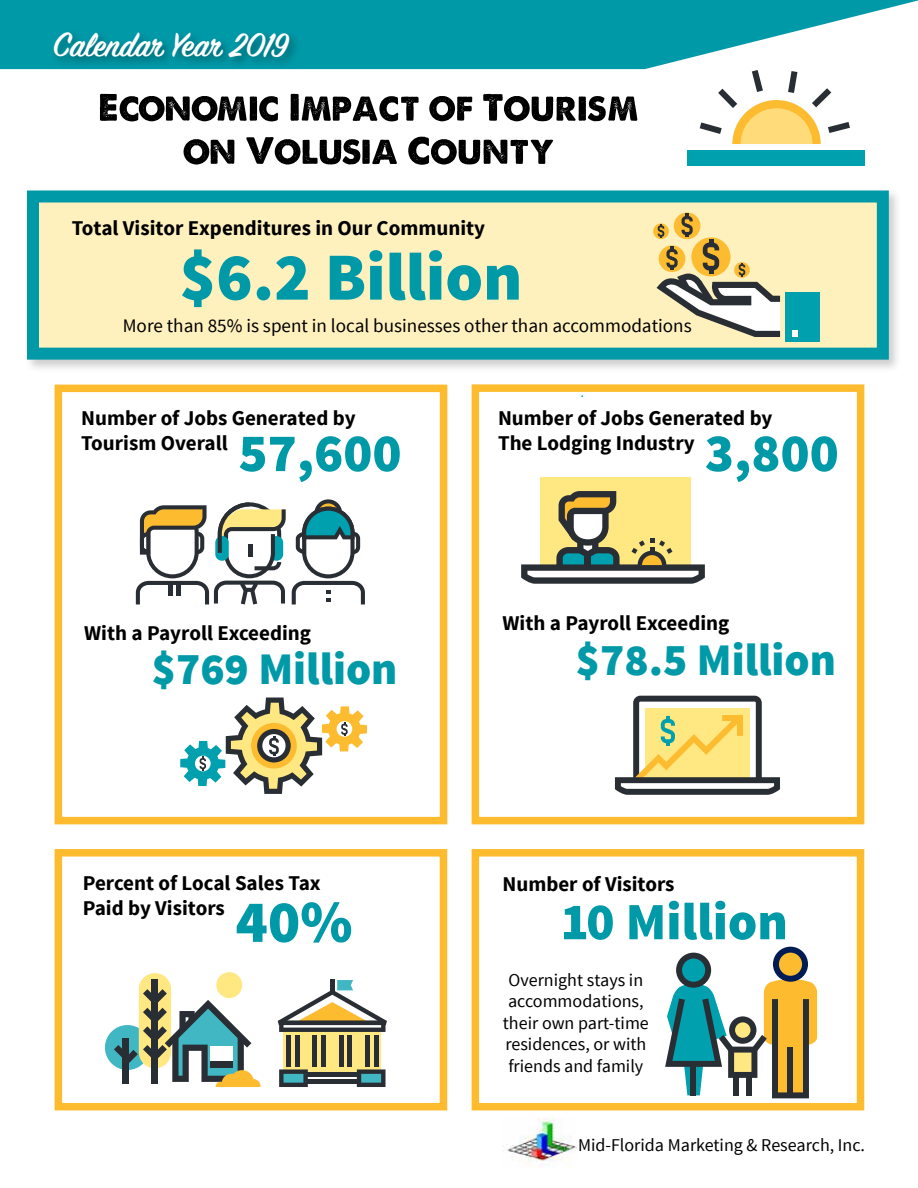
<style>
.page{position:relative;width:918px;height:1188px;background:#fff}
.page>*{position:absolute;margin:0;border:0;box-sizing:border-box;transform-origin:0 0}
.t1{font:900 67.5px "Source Sans Pro";color:#0099a8}
.t2{font:900 60px "Source Sans Pro";color:#0099a8}
.t3{font:900 54px "Source Sans Pro";color:#0099a8}
.t4{font:900 52.5px "Source Sans Pro";color:#0099a8}
.t5{font:900 45px "Source Sans Pro";color:#0099a8}
.t6{font:600 37.5px "Sign Painter House Script";color:#fff}
.t7{font:700 21px/25.2px "Source Sans Pro";color:#000}
.t8{font:19.2px "Source Sans Pro";color:#000}
.t9{font:18px/21.6px "Source Sans Pro";color:#000;text-align:center}
</style>
<div class="page">
<svg style="left:0;top:0;width:918px;height:69px;fill:#0099a8"></svg>
<div style="left:24px;top:188px;width:878px;height:185px;background:#000;opacity:.2"></div>
<div style="left:27px;top:190px;width:862px;height:170px;background:#fff1be;border:12px solid #0099a8"></div>
<svg style="left:184px;top:137px;width:369px;height:28px"></svg>
<svg style="left:100px;top:94px;width:537px;height:27px"></svg>
<div style="left:785px;top:292px;width:35px;height:50px;background:#00a0af"></div>
<svg style="left:792px;top:331px;width:6px;height:6px"></svg>
<svg style="left:653px;top:223px;width:16px;height:16px"></svg>
<svg style="left:657px;top:214px;width:123px;height:123px"></svg>
<div style="left:472px;top:384px;width:392px;height:440px;border:8px solid #fdbb2d"></div>
<div style="left:540px;top:477px;width:151px;height:89px;background:#ffe781"></div>
<svg style="left:521px;top:491px;width:184px;height:93px"></svg>
<svg style="left:615px;top:696px;width:165px;height:99px"></svg>
<div style="left:55px;top:385px;width:392px;height:439px;border:8px solid #fdbb2d"></div>
<svg style="left:180px;top:697px;width:187px;height:97px"></svg>
<div style="left:55px;top:849px;width:392px;height:261px;border:8px solid #fdbb2d"></div>
<div style="left:284px;top:1032px;width:97px;height:40px;background:#ffe781"></div>
<div style="left:105px;top:1025px;width:45px;height:45px;background:#40b7c3;border-radius:50%"></div>
<div style="left:139px;top:973px;width:32px;height:95px;background:#ffe781;border-radius:16px"></div>
<div style="left:152px;top:979px;width:6px;height:105px;background:#292e34"></div>
<svg style="left:114px;top:989px;width:146px;height:98px"></svg>
<div style="left:216px;top:972px;width:26px;height:26px;background:#ffe781;border-radius:50%"></div>
<svg style="left:279px;top:1069px;width:29px;height:18px"></svg>
<svg style="left:357px;top:1069px;width:29px;height:18px"></svg>
<hr style="left:306px;top:1080px;width:53px;height:4px;background:#292e34">
<hr style="left:306px;top:1072px;width:53px;height:4px;background:#292e34">
<svg style="left:278px;top:980px;width:109px;height:52px"></svg>
<div style="left:286px;top:1035px;width:5px;height:31px;background:#292e34"></div>
<hr style="left:295px;top:1035px;width:4px;height:31px;background:#292e34">
<hr style="left:313px;top:1035px;width:4px;height:31px;background:#292e34">
<div style="left:321px;top:1035px;width:5px;height:31px;background:#292e34"></div>
<hr style="left:339px;top:1035px;width:4px;height:31px;background:#292e34">
<hr style="left:348px;top:1035px;width:4px;height:31px;background:#292e34">
<div style="left:365px;top:1035px;width:5px;height:31px;background:#292e34"></div>
<hr style="left:374px;top:1035px;width:4px;height:31px;background:#292e34">
<div style="left:50px;top:29px;width:251px;height:40px;background:#000;opacity:.35"></div>
<img style="left:507px;top:1118px;width:69px;height:50px">
<svg style="left:136px;top:502px;width:150px;height:102px"></svg>
<hr style="left:177px;top:584px;width:4px;height:11px;background:#292e34">
<hr style="left:169px;top:584px;width:4px;height:11px;background:#292e34">
<svg style="left:292px;top:499px;width:73px;height:105px"></svg>
<div style="left:472px;top:849px;width:392px;height:261px;border:8px solid #fdbb2d"></div>
<svg style="left:665px;top:947px;width:152px;height:151px"></svg>
<svg style="left:700px;top:70px;width:150px;height:74px"></svg>
<div style="left:687px;top:150px;width:177px;height:16px;background:#00a0af"></div>
<h3 class="t6" style="left:53px;top:22px;width:236px">Calendar Year 2019</h3>
<p class="t7" style="left:72px;top:216px;width:415px">Total Visitor Expenditures in Our Community</p>
<h1 class="t1" style="left:180px;top:233px;width:344px">$6.2 Billion</h1>
<p class="t8" style="left:123px;top:314px;width:570px">More than 85% is spent in local businesses other than accommodations</p>
<p class="t7" style="left:81px;top:406px;width:276px">Number of Jobs Generated by<br>Tourism Overall</p>
<h3 class="t3" style="left:238px;top:418px;width:165px">57,600</h3>
<p class="t7" style="left:84px;top:621px;width:228px">With a Payroll Exceeding</p>
<h3 class="t5" style="left:152px;top:640px;width:247px">$769 Million</h3>
<p class="t7" style="left:83px;top:871px;width:239px">Percent of Local Sales Tax<br>Paid by Visitors</p>
<h2 class="t2" style="left:236px;top:883px;width:118px">40%</h2>
<p class="t7" style="left:498px;top:406px;width:276px">Number of Jobs Generated by<br>The Lodging Industry</p>
<h3 class="t3" style="left:705px;top:418px;width:135px">3,800</h3>
<p class="t7" style="left:503px;top:612px;width:228px">With a Payroll Exceeding</p>
<h3 class="t5" style="left:576px;top:631px;width:262px">$78.5 Million</h3>
<p class="t7" style="left:503px;top:872px;width:174px">Number of Visitors</p>
<h3 class="t4" style="left:561px;top:888px;width:229px">10 Million</h3>
<p class="t9" style="left:503px;top:969px;width:147px">Overnight stays in accommodations, their own part-time residences, or with friends and family</p>
<p class="t9" style="left:578px;top:1134px;width:288px">Mid-Florida Marketing &amp; Research, Inc.</p>
</div>
